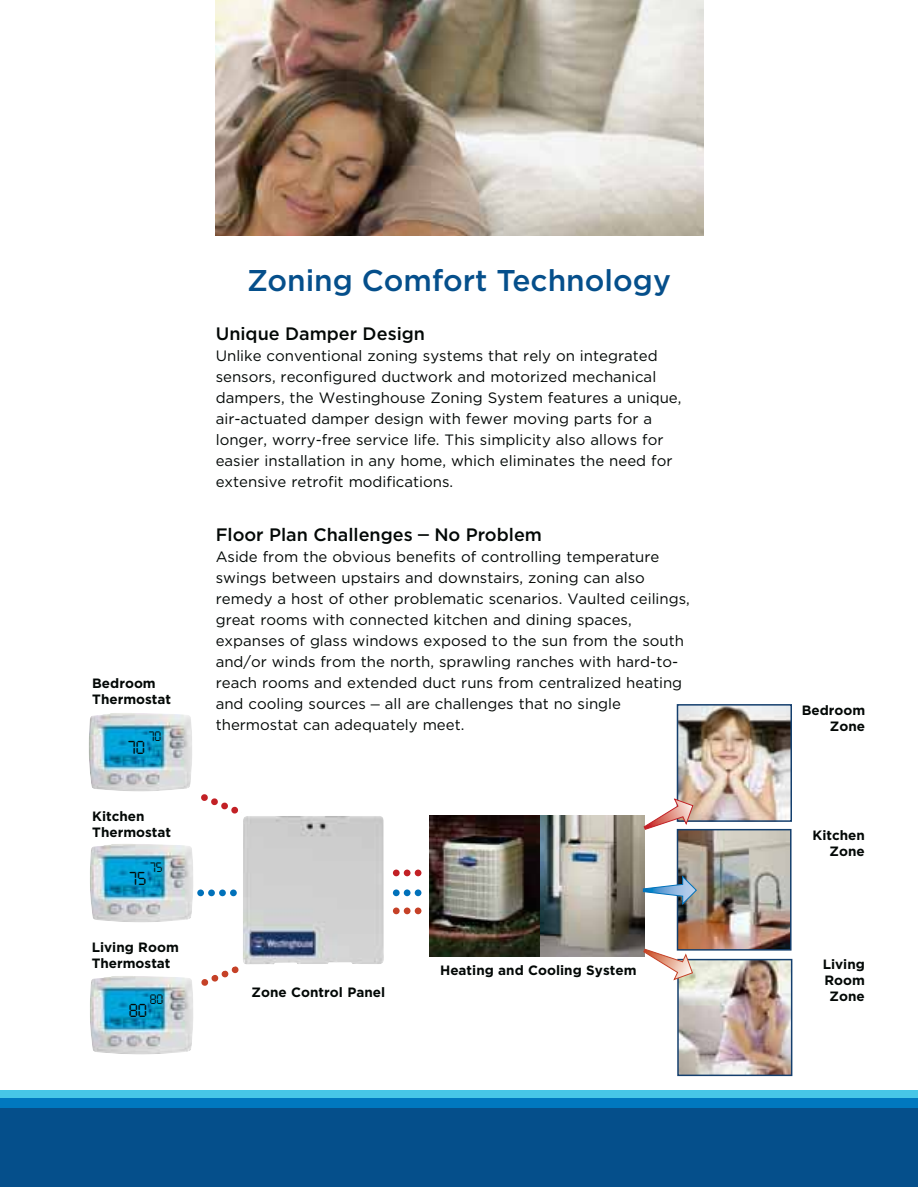
<style>
.page{position:relative;width:918px;height:1188px;background:#fff}
.page>*{position:absolute;margin:0;border:0;box-sizing:border-box;transform-origin:0 0}
.t1{font:500 30px "Gotham";color:#054f8b}
.t2{font:500 18px "Gotham";color:#030806}
.t3{font:16.5px "Digital ICG";color:#030806}
.t4{font:15px/21px "Gotham";color:#030806}
.t5{font:700 13.5px/16.2px "Gotham";color:#030806}
.t6{font:12px "Digital ICG";color:#030806}
</style>
<div class="page">
<div style="left:0;top:1090px;width:918px;height:60px;background:#46c6e7"></div>
<div style="left:0;top:1098px;width:918px;height:60px;background:#0078bf"></div>
<div style="left:0;top:1108px;width:918px;height:79px;background:#054f8b"></div>
<img style="left:540px;top:816px;width:104px;height:141px">
<img style="left:680px;top:707px;width:109px;height:112px">
<div style="left:677px;top:704px;width:115px;height:118px;border:2px solid #143f6e"></div>
<img style="left:680px;top:832px;width:109px;height:116px">
<div style="left:677px;top:829px;width:115px;height:122px;border:2px solid #143f6e"></div>
<img style="left:680px;top:962px;width:109px;height:111px">
<div style="left:677px;top:959px;width:115px;height:117px;border:2px solid #143f6e"></div>
<img style="left:243px;top:816px;width:141px;height:149px">
<div style="left:197px;top:890px;width:7px;height:6px;background:#0071ba;border-radius:50%"></div>
<div style="left:208px;top:890px;width:7px;height:6px;background:#0071ba;border-radius:50%"></div>
<div style="left:219px;top:890px;width:7px;height:6px;background:#0071ba;border-radius:50%"></div>
<div style="left:230px;top:890px;width:7px;height:6px;background:#0071ba;border-radius:50%"></div>
<svg style="left:201px;top:794px;width:43px;height:28px"></svg>
<svg style="left:201px;top:966px;width:38px;height:20px"></svg>
<div style="left:393px;top:870px;width:7px;height:6px;background:#c22025;border-radius:50%"></div>
<div style="left:404px;top:870px;width:7px;height:6px;background:#c22025;border-radius:50%"></div>
<svg style="left:415px;top:870px;width:6px;height:6px"></svg>
<div style="left:393px;top:889px;width:7px;height:7px;background:#0071ba;border-radius:50%"></div>
<div style="left:404px;top:889px;width:7px;height:7px;background:#0071ba;border-radius:50%"></div>
<div style="left:415px;top:889px;width:6px;height:7px;background:#0071ba;border-radius:50%"></div>
<div style="left:393px;top:908px;width:7px;height:6px;background:#c54127;border-radius:50%"></div>
<div style="left:404px;top:908px;width:7px;height:6px;background:#c54127;border-radius:50%"></div>
<svg style="left:415px;top:908px;width:6px;height:6px"></svg>
<svg style="left:643px;top:875px;width:54px;height:31px"></svg>
<svg style="left:643px;top:798px;width:61px;height:47px"></svg>
<svg style="left:632px;top:933px;width:71px;height:58px"></svg>
<img style="left:429px;top:816px;width:111px;height:141px">
<img style="left:90px;top:844px;width:103px;height:78px">
<img style="left:89px;top:713px;width:103px;height:79px">
<img style="left:90px;top:976px;width:103px;height:79px">
<img style="left:216px;top:0;width:488px;height:236px">
<p class="t5" style="left:92px;top:676px;width:80px">Bedroom<br>Thermostat</p>
<p class="t6" style="left:149px;top:728px;width:14px">70</p>
<p class="t3" style="left:128px;top:736px;width:19px">70</p>
<p class="t5" style="left:92px;top:809px;width:80px">Kitchen<br>Thermostat</p>
<p class="t6" style="left:150px;top:859px;width:14px">75</p>
<p class="t3" style="left:129px;top:867px;width:19px">75</p>
<p class="t5" style="left:92px;top:940px;width:89px">Living Room<br>Thermostat</p>
<p class="t6" style="left:150px;top:991px;width:15px">80</p>
<p class="t3" style="left:129px;top:999px;width:20px">80</p>
<h1 class="t1" style="left:247px;top:269px;width:425px">Zoning Comfort Technology</h1>
<p class="t2" style="left:216px;top:326px;width:211px">Unique Damper Design</p>
<p class="t4" style="left:216px;top:346px;width:467px">Unlike conventional zoning systems that rely on integrated sensors, reconfigured ductwork and motorized mechanical dampers, the Westinghouse Zoning System features a unique, air-actuated damper design with fewer moving parts for a longer, worry-free service life. This simplicity also allows for easier installation in any home, which eliminates the need for extensive retrofit modifications.</p>
<p class="t2" style="left:216px;top:527px;width:328px">Floor Plan Challenges _ No Problem</p>
<p class="t4" style="left:216px;top:547px;width:476px">Aside from the obvious benefits of controlling temperature swings between upstairs and downstairs, zoning can also remedy a host of other problematic scenarios. Vaulted ceilings, great rooms with connected kitchen and dining spaces, expanses of glass windows exposed to the sun from the south and/or winds from the north, sprawling ranches with hard-to&shy;reach rooms and extended duct runs from centralized heating and cooling sources _ all are challenges that no single thermostat can adequately meet.</p>
<p class="t5" style="left:440px;top:963px;width:198px">Heating and Cooling System</p>
<p class="t5" style="left:802px;top:703px;width:65px;text-align:right">Bedroom<br>Zone</p>
<p class="t5" style="left:813px;top:828px;width:54px;text-align:right">Kitchen<br>Zone</p>
<p class="t5" style="left:823px;top:957px;width:44px">Living<br>Room</p>
<p class="t5" style="left:252px;top:985px;width:135px">Zone Control Panel</p>
<p class="t5" style="left:830px;top:989px;width:37px">Zone</p>
</div>
